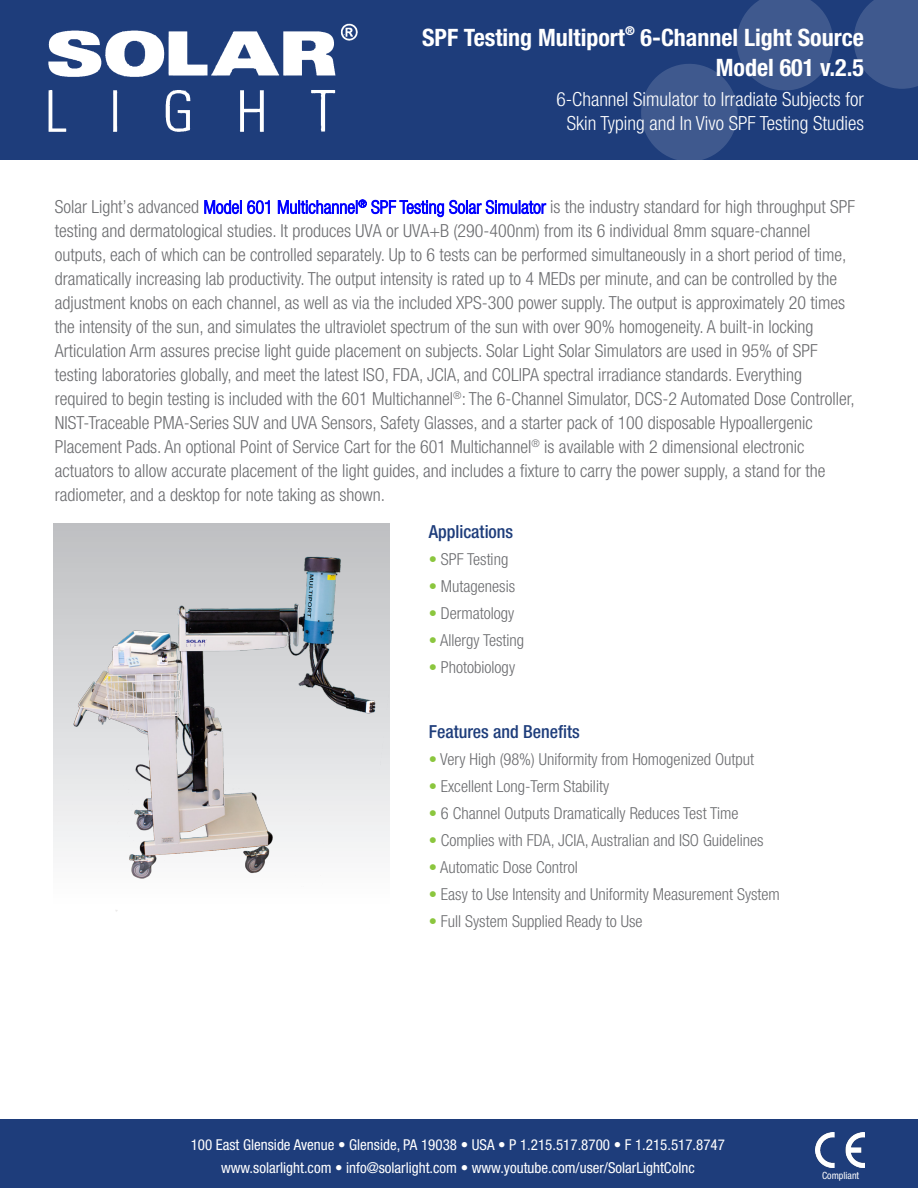
<style>
.page{position:relative;width:918px;height:1188px;background:#fff}
.page>*{position:absolute;margin:0;border:0;box-sizing:border-box;transform-origin:0 0}
.t1{font:700 condensed 24px "Helvetica Neue";color:#fff}
.t2{font:300 condensed 19.5px "Helvetica Neue";color:#fff}
.t3{font:300 condensed 18px/24px "Helvetica Neue";color:#6c6d70}
.t4{font:500 condensed 18px "Helvetica Neue";color:#1e3d7b}
.t5{font:300 condensed 16.5px "Helvetica Neue";color:#6c6d70}
.t6{font:condensed 15px "Helvetica Neue";color:#fff}
.t7{font:700 condensed 12.3px "Helvetica Neue";color:#fff}
.t8{font:condensed 9.9px "Helvetica Neue";color:#fff}
.s1{color:#00f}
.s2{color:#8bc63e}
</style>
<div class="page">
<div style="left:0;top:0;width:918px;height:159px;background:#1e3d7b"></div>
<svg style="left:614px;top:0;width:304px;height:160px"></svg>
<img style="left:48px;top:23px;width:310px;height:109px">
<div style="left:0;top:1119px;width:918px;height:69px;background:#1e3d7b"></div>
<img style="left:816px;top:1132px;width:49px;height:35px">
<div style="left:53px;top:524px;width:337px;height:387px;background:linear-gradient(to bottom,#bdbfc1,#fefeff)"></div>
<img style="left:67px;top:531px;width:323px;height:381px">
<p class="t1" style="left:422px;top:23px;width:204px">SPF Testing Multiport</p>
<p class="t7" style="left:625px;top:23px;width:11px">®</p>
<p class="t1" style="left:641px;top:23px;width:225px">6-Channel Light Source</p>
<p class="t1" style="left:716px;top:53px;width:150px">Model 601 v.2.5</p>
<p class="t2" style="left:556px;top:88px;width:309px">6-Channel Simulator to Irradiate Subjects for</p>
<p class="t2" style="left:567px;top:112px;width:299px">Skin Typing and In Vivo SPF Testing Studies</p>
<p class="t3" style="left:55px;top:195px;width:802px">Solar Light’s advanced <span class="s1">Model 601 Multichannel</span><sup>®</sup> <span class="s1">SPF Testing Solar Simulator</span> is the industry standard for high throughput SPF testing and dermatological studies. It produces UVA or UVA+B (290-400nm) from its 6 individual 8mm square-channel outputs, each of which can be controlled separately. Up to 6 tests can be performed simultaneously in a short period of time, dramatically increasing lab productivity. The output intensity is rated up to 4 MEDs per minute, and can be controlled by the adjustment knobs on each channel, as well as via the included XPS-300 power supply. The output is approximately 20 times the intensity of the sun, and simulates the ultraviolet spectrum of the sun with over 90% homogeneity. A built-in locking Articulation Arm assures precise light guide placement on subjects. Solar Light Solar Simulators are used in 95% of SPF testing laboratories globally, and meet the latest ISO, FDA, JCIA, and COLIPA spectral irradiance standards. Everything required to begin testing is included with the 601 Multichannel<sup>®</sup>: The 6-Channel Simulator, DCS-2 Automated Dose Controller, NIST-Traceable PMA-Series SUV and UVA Sensors, Safety Glasses, and a starter pack of 100 disposable Hypoallergenic Placement Pads. An optional Point of Service Cart for the 601 Multichannel<sup>®</sup> is available with 2 dimensional electronic actuators to allow accurate placement of the light guides, and includes a fixture to carry the power supply, a stand for the radiometer, and a desktop for note taking as shown.</p>
<p class="t4" style="left:429px;top:521px;width:86px">Applications</p>
<p class="t5" style="left:429px;top:550px;width:81px"><span class="s2">•</span> SPF Testing</p>
<p class="t5" style="left:429px;top:577px;width:88px"><span class="s2">•</span> Mutagenesis</p>
<p class="t5" style="left:429px;top:604px;width:87px"><span class="s2">•</span> Dermatology</p>
<p class="t5" style="left:429px;top:631px;width:97px"><span class="s2">•</span> Allergy Testing</p>
<p class="t5" style="left:429px;top:658px;width:88px"><span class="s2">•</span> Photobiology</p>
<p class="t4" style="left:429px;top:721px;width:153px">Features and Benefits</p>
<p class="t5" style="left:429px;top:749px;width:327px"><span class="s2">•</span> Very High (98%) Uniformity from Homogenized Output</p>
<p class="t5" style="left:429px;top:776px;width:182px"><span class="s2">•</span> Excellent Long-Term Stability</p>
<p class="t5" style="left:429px;top:803px;width:311px"><span class="s2">•</span> 6 Channel Outputs Dramatically Reduces Test Time</p>
<p class="t5" style="left:429px;top:830px;width:336px"><span class="s2">•</span> Complies with FDA, JCIA, Australian and ISO Guidelines</p>
<p class="t5" style="left:429px;top:857px;width:151px"><span class="s2">•</span> Automatic Dose Control</p>
<p class="t5" style="left:429px;top:884px;width:353px"><span class="s2">•</span> Easy to Use Intensity and Uniformity Measurement System</p>
<p class="t5" style="left:429px;top:911px;width:215px"><span class="s2">•</span> Full System Supplied Ready to Use</p>
<p class="t6" style="left:191px;top:1136px;width:536px">100 East Glenside Avenue • Glenside, PA 19038 • USA • P 1.215.517.8700 • F 1.215.517.8747</p>
<p class="t6" style="left:221px;top:1159px;width:475px">www.solarlight.com • info@solarlight.com • www.youtube.com/user/SolarLightCoInc</p>
<p class="t8" style="left:822px;top:1170px;width:39px">Compliant</p>
</div>
